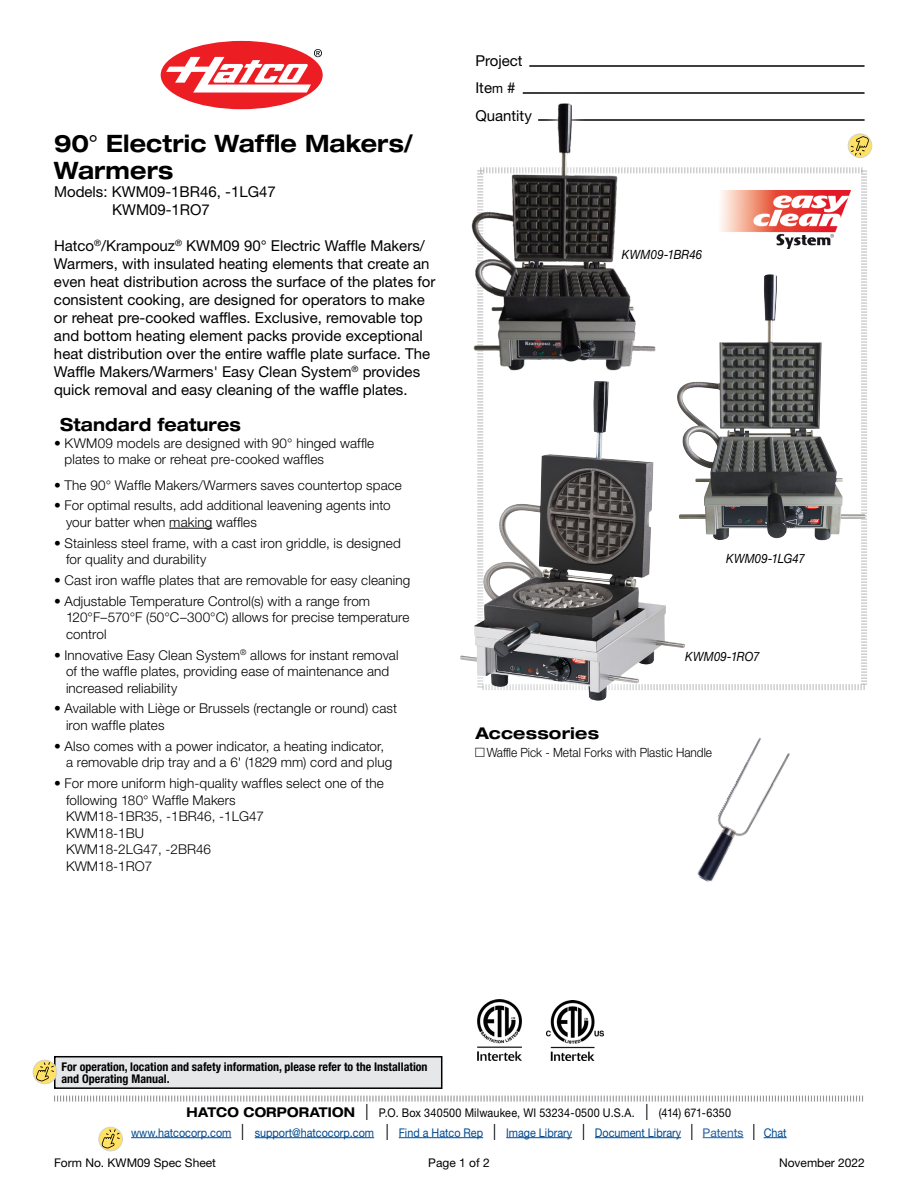
<style>
.page{position:relative;width:918px;height:1188px;background:#fff}
.page>*{position:absolute;margin:0;border:0;box-sizing:border-box;transform-origin:0 0}
.t1{font:700 expanded 24px/27px "Helvetica Neue LT Std";letter-spacing:.005em;color:#000;scale:.9 1}
.t2{font:700 expanded 18px "Helvetica Neue LT Std";letter-spacing:.01em;color:#000;scale:.9 1}
.t3{font:700 expanded 16.2px "Helvetica Neue LT Std";letter-spacing:.01em;color:#000}
.t4{font:15px/18px "Helvetica Neue LT Std";color:#000}
.t5{font:300 13.5px/16.5px "Helvetica Neue LT Std";letter-spacing:.01em;color:#000}
.t6{font:300 12.75px "Helvetica Neue LT Std";color:#000;scale:.93 1}
.t7{font:italic 12.75px "Helvetica Neue LT Std";letter-spacing:.005em;color:#000;scale:.9 1}
.t8{font:12px/19.5px "Helvetica Neue LT Std";color:#004a8f;text-align:center;scale:.9 1}
.t9{font:700 condensed 12px/12px "Helvetica Neue LT Std";color:#000}
.t10{font:12px "Helvetica Neue LT Std";color:#000}
.s1{font-weight:400;font-stretch:normal}
.s2{font-size:13.5px}
.s3{font-weight:700;font-stretch:expanded;font-size:13.5px;color:#000}
.s4{font-stretch:condensed;font-size:22.5px;color:#000}
.s5{color:#000}
.s6{color:#215e9e}
</style>
<div class="page">
<hr style="left:529px;top:65px;width:336px;height:2px;background:#000">
<hr style="left:523px;top:92px;width:342px;height:2px;background:#000">
<hr style="left:538px;top:119px;width:327px;height:2px;background:#000">
<svg style="left:54px;top:1095px;width:809px;height:7px"></svg>
<div style="left:55px;top:1057px;width:387px;height:31px;background:#e6e7e8"></div>
<div style="left:54px;top:1056px;width:388px;height:33px;border:2px solid #000"></div>
<svg style="left:33px;top:1060px;width:24px;height:24px"></svg>
<div style="left:33px;top:1060px;width:24px;height:24px;border:1px solid #d1d3d4;border-radius:50%"></div>
<svg style="left:36px;top:1062px;width:18px;height:20px"></svg>
<svg style="left:848px;top:134px;width:24px;height:24px"></svg>
<div style="left:848px;top:134px;width:24px;height:24px;border:1px solid #d1d3d4;border-radius:50%"></div>
<svg style="left:851px;top:136px;width:18px;height:20px"></svg>
<svg style="left:161px;top:41px;width:162px;height:68px"></svg>
<hr style="left:131px;top:1137px;width:100px;height:1px;background:#004a8f">
<hr style="left:255px;top:1137px;width:119px;height:1px;background:#004a8f">
<hr style="left:399px;top:1137px;width:84px;height:1px;background:#004a8f">
<hr style="left:506px;top:1137px;width:66px;height:1px;background:#004a8f">
<hr style="left:595px;top:1137px;width:86px;height:1px;background:#004a8f">
<hr style="left:703px;top:1137px;width:41px;height:1px;background:#215e9e">
<svg style="left:764px;top:1137px;width:23px;height:1px"></svg>
<div style="left:99px;top:1127px;width:23px;height:24px;border:1px solid #d1d3d4;border-radius:50%"></div>
<svg style="left:101px;top:1129px;width:19px;height:20px"></svg>
<svg style="left:670px;top:167px;width:197px;height:523px"></svg>
<hr style="left:169px;top:528px;width:43px;height:1px;background:#000">
<div style="left:457px;top:88px;width:213px;height:297px;background:#fff"></div>
<img style="left:471px;top:92px;width:187px;height:260px">
<svg style="left:460px;top:352px;width:253px;height:349px"></svg>
<img style="left:499px;top:381px;width:101px;height:155px">
<svg style="left:644px;top:241px;width:223px;height:333px"></svg>
<img style="left:677px;top:274px;width:93px;height:136px">
<img style="left:697px;top:737px;width:93px;height:145px">
<img style="left:478px;top:1000px;width:43px;height:60px">
<img style="left:546px;top:1000px;width:57px;height:60px">
<div style="left:703px;top:181px;width:157px;height:77px;background:#fff"></div>
<img style="left:720px;top:191px;width:130px;height:57px">
<h1 class="t1" style="left:54px;top:129px;width:400px">90<span class="s1">°</span> Electric Waffle Makers/<br>Warmers</h1>
<p class="t4" style="left:54px;top:183px;width:223px;text-align:center">Models: KWM09-1BR46, -1LG47<br>KWM09-1RO7</p>
<p class="t4" style="left:54px;top:237px;width:383px">Hatco<sup>®</sup>/Krampouz<sup>®</sup> KWM09 90° Electric Waffle Makers/ Warmers, with insulated heating elements that create an even heat distribution across the surface of the plates for consistent cooking, are designed for operators to make or reheat pre-cooked waffles. Exclusive, removable top and bottom heating element packs provide exceptional heat distribution over the entire waffle plate surface. The Waffle Makers/Warmers' Easy Clean System<sup>®</sup> provides quick removal and easy cleaning of the waffle plates.</p>
<h2 class="t2" style="left:60px;top:413px;width:203px">Standard features</h2>
<p class="t5" style="left:65px;top:434px;width:311px;text-indent:-11px">• KWM09 models are designed with 90° hinged waffle plates to make or reheat pre-cooked waffles</p>
<p class="t5" style="left:54px;top:476px;width:349px">• The 90° Waffle Makers/Warmers saves countertop space</p>
<p class="t5" style="left:66px;top:497px;width:326px;text-indent:-12px">• For optimal results, add additional leavening agents into your batter when making waffles</p>
<p class="t5" style="left:66px;top:534px;width:336px;text-indent:-12px">• Stainless steel frame, with a cast iron griddle, is designed for quality and durability</p>
<p class="t5" style="left:54px;top:572px;width:358px">• Cast iron waffle plates that are removable for easy cleaning</p>
<p class="t5" style="left:66px;top:592px;width:345px;text-indent:-12px">• Adjustable Temperature Control(s) with a range from<br>120°F–570°F (50°C–300°C) allows for precise temperature control</p>
<p class="t5" style="left:66px;top:646px;width:334px;text-indent:-12px">• Innovative Easy Clean System<sup>®</sup> allows for instant removal of the waffle plates, providing ease of maintenance and increased reliability</p>
<p class="t5" style="left:66px;top:700px;width:333px;text-indent:-12px">• Available with Liège or Brussels (rectangle or round) cast iron waffle plates</p>
<p class="t5" style="left:66px;top:737px;width:328px;text-indent:-12px">• Also comes with a power indicator, a heating indicator, a removable drip tray and a 6' (1829 mm) cord and plug</p>
<p class="t5" style="left:66px;top:775px;width:319px;text-indent:-12px">• For more uniform high-quality waffles select one of the following 180° Waffle Makers<br>KWM18-1BR35, -1BR46, -1LG47<br>KWM18-1BU<br>KWM18-2LG47, -2BR46<br>KWM18-1RO7</p>
<p class="t4" style="left:475px;top:47px;width:49px;line-height:27px">Project<br>Ite<span class="s2">m</span> #</p>
<p class="t4" style="left:475px;top:107px;width:58px">Quantity</p>
<p class="t7" style="left:622px;top:247px;width:91px">KWM09-1BR46</p>
<p class="t7" style="left:726px;top:551px;width:89px">KWM09-1LG47</p>
<p class="t7" style="left:685px;top:649px;width:84px">KWM09-1RO7</p>
<p class="t3" style="left:475px;top:723px;width:125px">Accessories</p>
<p class="t6" style="left:487px;top:745px;width:244px">Waffle Pick - Metal Forks with Plastic Handle</p>
<p class="t9" style="left:62px;top:1060px;width:368px">For operation, location and safety information, please refer to the Installation and Operating Manual.</p>
<p class="t8" style="left:131px;top:1103px;width:730px"><span class="s3">HATCO CORPORATION</span> <span class="s4">l</span> <span class="s5">P.O. Box 340500 Milwaukee, WI 53234-0500 U.S.A.</span> <span class="s4">l</span> <span class="s5">(414) 671-6350<br></span>www.hatcocorp.com <span class="s4">l</span> support@hatcocorp.com <span class="s4">l</span> Find a Hatco Rep <span class="s4">l</span> Image Library <span class="s4">l</span> Document Library <span class="s4">l</span> <span class="s6">Patents</span> <span class="s4">l</span> Chat</p>
<p class="t10" style="left:54px;top:1156px;width:164px">Form No. KWM09 Spec Sheet</p>
<p class="t10" style="left:428px;top:1156px;width:63px">Page 1 of 2</p>
<p class="t10" style="left:779px;top:1156px;width:87px">November 2022</p>
</div>
